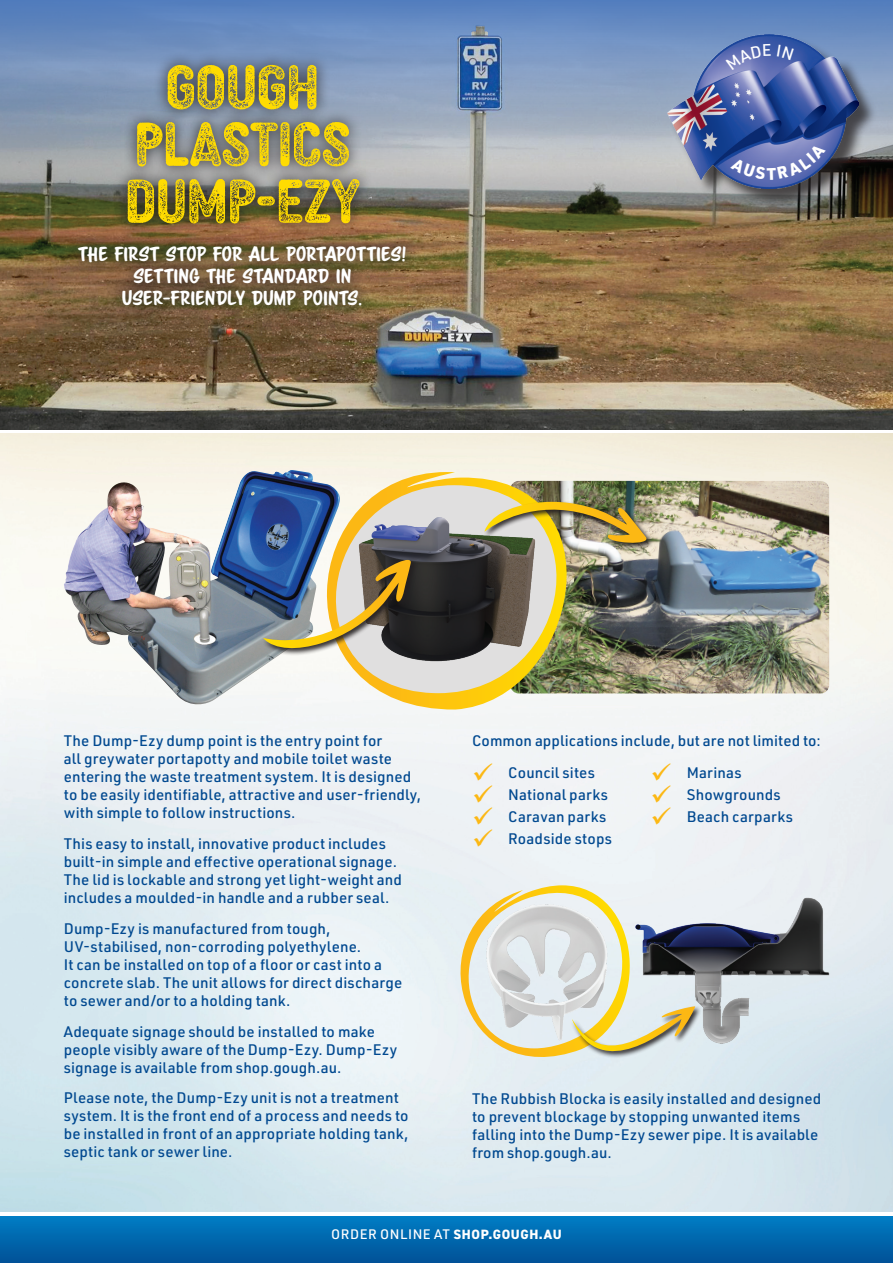
<style>
.page{position:relative;width:893px;height:1263px;background:#fff}
.page>*{position:absolute;margin:0;border:0;box-sizing:border-box;transform-origin:0 0}
.t1{font:700 60px/57px "Diazo MVB Rough 2 Cond";letter-spacing:-.03em;color:#ffdc01;text-align:center}
.t2{font:18px/21.6px "Scriptorama Markdown JF";letter-spacing:.005em;color:#fff;text-align:center}
.t3{font:500 15px/18px "URWDIN";letter-spacing:.01em;color:#014990}
.t4{font:500 13.5px "URWDIN";letter-spacing:.04em;color:#fff}
.s1{color:#fcb814}
.s2{font-family:"DIN2014";font-weight:800}
</style>
<div class="page">
<img style="left:0;top:0;width:893px;height:429px">
<img style="left:457px;top:26px;width:45px;height:292px">
<div style="left:0;top:1216px;width:893px;height:47px;background:linear-gradient(to bottom,#007dc4,#015196)"></div>
<img style="left:624px;top:481px;width:205px;height:212px">
<svg style="left:320px;top:468px;width:253px;height:250px;fill:#f4f5f5"></svg>
<img style="left:63px;top:470px;width:277px;height:236px">
<div style="left:670px;top:36px;width:208px;height:172px;background:#231f20;opacity:.75"></div>
<img style="left:668px;top:34px;width:191px;height:154px">
<div style="left:66px;top:51px;width:353px;height:268px;background:#231f20;opacity:.75"></div>
<img style="left:659px;top:889px;width:181px;height:161px">
<img style="left:288px;top:472px;width:336px;height:238px">
<div style="left:262px;top:559px;width:156px;height:97px;background:#231f20;opacity:.9"></div>
<svg style="left:263px;top:560px;width:148px;height:90px;background:#938e78"></svg>
<div style="left:483px;top:500px;width:171px;height:50px;background:#231f20;opacity:.9"></div>
<img style="left:484px;top:496px;width:170px;height:50px">
<svg style="left:440px;top:861px;width:219px;height:211px;background:#e1e1d4"></svg>
<div style="left:571px;top:1005px;width:131px;height:54px;background:#231f20;opacity:.9"></div>
<svg style="left:572px;top:1006px;width:123px;height:75px;background:#dcdbbf"></svg>
<svg style="left:726px;top:44px;width:45px;height:26px"></svg>
<svg style="left:777px;top:45px;width:17px;height:15px"></svg>
<svg style="left:730px;top:143px;width:96px;height:37px;background:#616faf"></svg>
<p class="t1" style="left:124px;top:53px;width:238px">GOUGH<br>PLASTICS<br>DUMP-EZY</p>
<p class="t2" style="left:78px;top:244px;width:329px">THE FIRST STOP FOR ALL PORTAPOTTIES!</p>
<p class="t2" style="left:122px;top:265px;width:242px">SETTING THE STANDARD IN<br>USER-FRIENDLY DUMP POINTS.</p>
<p class="t3" style="left:64px;top:731px;width:359px">The Dump-Ezy dump point is the entry point for<br>all greywater portapotty and mobile toilet waste entering the waste treatment system. It is designed to be easily identifiable, attractive and user-friendly, with simple to follow instructions.</p>
<p class="t3" style="left:64px;top:834px;width:340px">This easy to install, innovative product includes built-in simple and effective operational signage.<br>The lid is lockable and strong yet light-weight and includes a moulded-in handle and a rubber seal.</p>
<p class="t3" style="left:64px;top:919px;width:340px">Dump-Ezy is manufactured from tough, UV-stabilised, non-corroding polyethylene.<br>It can be installed on top of a floor or cast into a concrete slab. The unit allows for direct discharge to sewer and/or to a holding tank.</p>
<p class="t3" style="left:64px;top:1022px;width:335px">Adequate signage should be installed to make people visibly aware of the Dump-Ezy. Dump-Ezy signage is available from shop.gough.au.</p>
<p class="t3" style="left:64px;top:1088px;width:346px">Please note, the Dump-Ezy unit is not a treatment system. It is the front end of a process and needs to be installed in front of an appropriate holding tank, septic tank or sewer line.</p>
<p class="t3" style="left:472px;top:731px;width:350px">Common applications include, but are not limited to:</p>
<p class="t3" style="left:472px;top:763px;width:125px"><span class="s1">✓</span> Council sites</p>
<p class="t3" style="left:472px;top:785px;width:137px"><span class="s1">✓</span> National parks</p>
<p class="t3" style="left:472px;top:807px;width:136px"><span class="s1">✓</span> Caravan parks</p>
<p class="t3" style="left:472px;top:829px;width:142px"><span class="s1">✓</span> Roadside stops</p>
<p class="t3" style="left:651px;top:763px;width:93px"><span class="s1">✓</span> Marinas</p>
<p class="t3" style="left:651px;top:785px;width:132px"><span class="s1">✓</span> Showgrounds</p>
<p class="t3" style="left:651px;top:807px;width:144px"><span class="s1">✓</span> Beach carparks</p>
<p class="t3" style="left:472px;top:1089px;width:351px">The Rubbish Blocka is easily installed and designed to prevent blockage by stopping unwanted items falling into the Dump-Ezy sewer pipe. It is available from shop.gough.au.</p>
<p class="t4" style="left:331px;top:1225px;width:232px">ORDER ONLINE AT <span class="s2">SHOP.GOUGH.AU</span></p>
</div>
